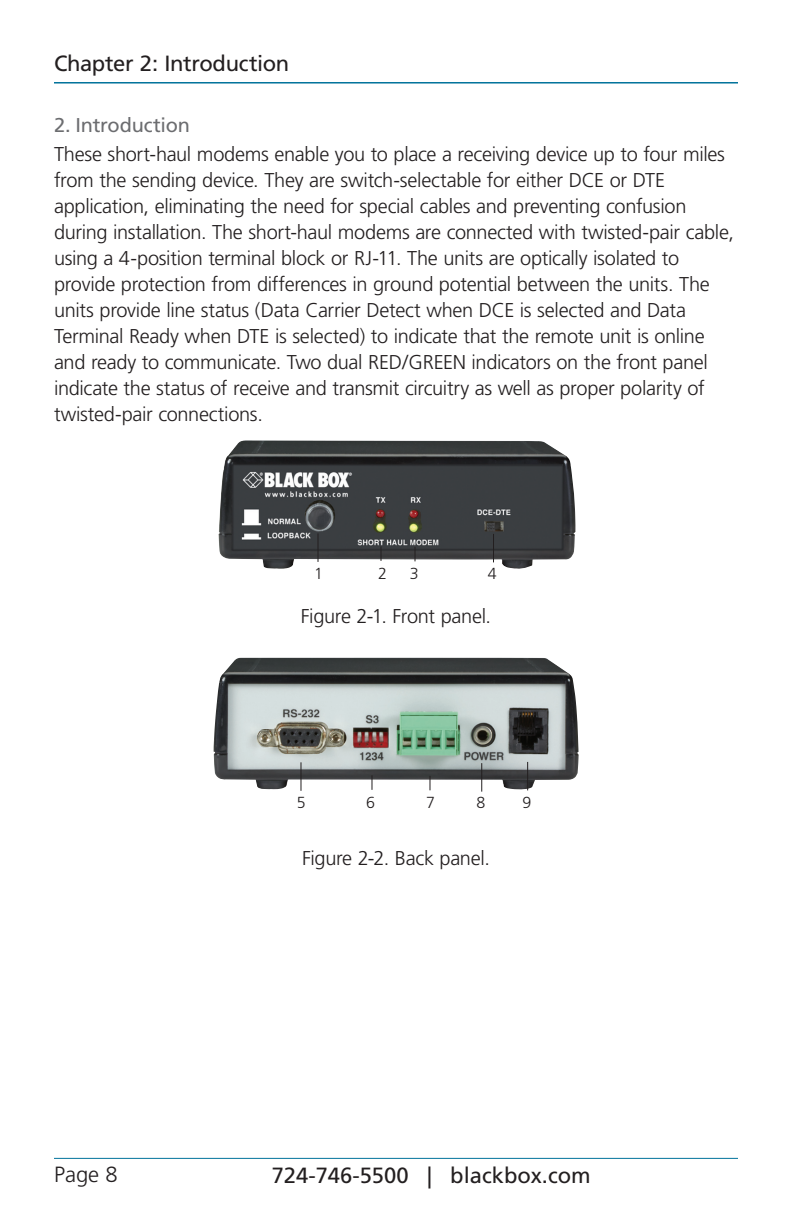
<style>
.page{position:relative;width:792px;height:1224px;background:#fff}
.page>*{position:absolute;margin:0;border:0;box-sizing:border-box;transform-origin:0 0}
.t1{font:22px "Frutiger";color:#231f20}
.t2{font:22px "Frutiger";letter-spacing:-.02em;color:#231f20}
.t3{font:300 22px "Frutiger";color:#231f20}
.t4{font:300 20px/26px "Frutiger";letter-spacing:-.015em;color:#231f20}
.t5{font:20px "Frutiger";letter-spacing:-.015em;color:#6c6d70}
.t6{font:300 16px "Frutiger";color:#231f20}
</style>
<div class="page">
<hr style="left:54px;top:1158px;width:684px;height:1px;background:#00729b">
<hr style="left:54px;top:82px;width:684px;height:2px;background:#00729b">
<img style="left:218px;top:440px;width:358px;height:129px">
<svg style="left:318px;top:533px;width:1px;height:29px"></svg>
<svg style="left:381px;top:546px;width:1px;height:15px"></svg>
<svg style="left:493px;top:534px;width:1px;height:28px"></svg>
<svg style="left:415px;top:547px;width:1px;height:14px"></svg>
<img style="left:213px;top:658px;width:366px;height:132px">
<svg style="left:300px;top:762px;width:1px;height:29px"></svg>
<svg style="left:371px;top:775px;width:1px;height:15px"></svg>
<svg style="left:481px;top:763px;width:1px;height:29px"></svg>
<svg style="left:429px;top:776px;width:1px;height:14px"></svg>
<svg style="left:527px;top:762px;width:1px;height:28px"></svg>
<p class="t2" style="left:54px;top:50px;width:237px">Chapter 2: Introduction</p>
<p class="t5" style="left:54px;top:113px;width:137px">2. Introduction</p>
<p class="t4" style="left:54px;top:141px;width:681px">These short-haul modems enable you to place a receiving device up to four miles from the sending device. They are switch-selectable for either DCE or DTE application, eliminating the need for special cables and preventing confusion during installation. The short-haul modems are connected with twisted-pair cable, using a 4-position terminal block or RJ-11. The units are optically isolated to provide protection from differences in ground potential between the units. The units provide line status (Data Carrier Detect when DCE is selected and Data Terminal Ready when DTE is selected) to indicate that the remote unit is online and ready to communicate. Two dual RED/GREEN indicators on the front panel indicate the status of receive and transmit circuitry as well as proper polarity of twisted-pair connections.</p>
<p class="t6" style="left:314px;top:565px;width:10px">1</p>
<p class="t6" style="left:378px;top:565px;width:10px">2</p>
<p class="t6" style="left:410px;top:565px;width:10px">3</p>
<p class="t6" style="left:488px;top:565px;width:10px">4</p>
<p class="t4" style="left:301px;top:603px;width:192px">Figure 2-1. Front panel.</p>
<p class="t6" style="left:297px;top:794px;width:10px">5</p>
<p class="t6" style="left:366px;top:794px;width:10px">6</p>
<p class="t6" style="left:426px;top:794px;width:10px">7</p>
<p class="t6" style="left:477px;top:794px;width:10px">8</p>
<p class="t6" style="left:523px;top:794px;width:10px">9</p>
<p class="t4" style="left:302px;top:846px;width:189px">Figure 2-2. Back panel.</p>
<p class="t3" style="left:54px;top:1162px;width:65px">Page 8</p>
<p class="t1" style="left:272px;top:1163px;width:321px">724-746-5500 | blackbox.com</p>
</div>
